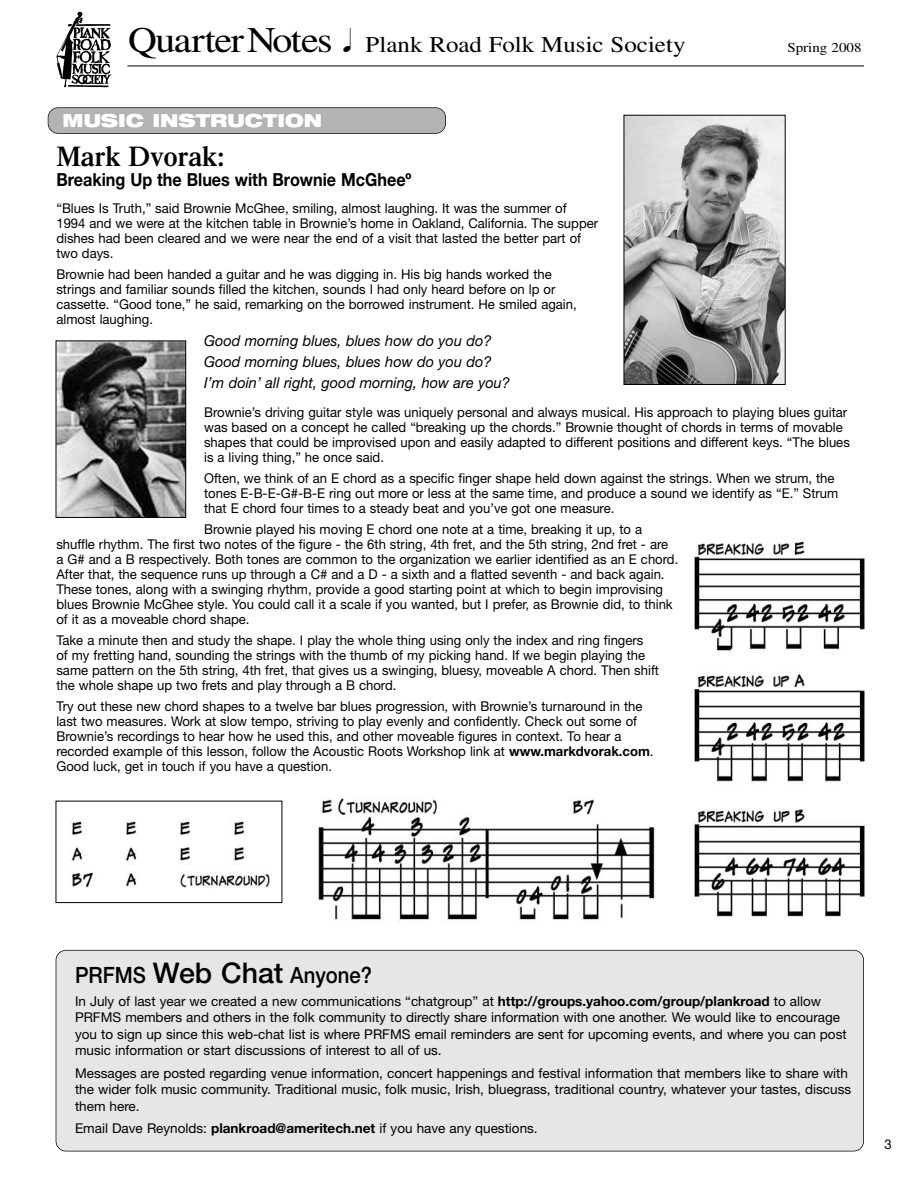
<style>
.page{position:relative;width:918px;height:1188px;background:#fff}
.page>*{position:absolute;margin:0;border:0;box-sizing:border-box;transform-origin:0 0}
.t1{font:600 28.5px "Times";color:#000}
.t2{font:22.5px "Times";color:#000;scale:1.11 1}
.t3{font:500 22.5px "Helvetica Neue";color:#000;scale:.9 1}
.t4{font:700 18px "Helvetica Neue";color:#000;scale:.9 1}
.t5{font:900 expanded 18px "Helvetica Neue";color:#fff}
.t6{font:italic 15px/21px "Helvetica Neue";color:#000}
.t7{font:13.5px/15px "Helvetica Neue";color:#000}
.t8{font:13.5px "Times";color:#000;scale:1.11 1}
.s1{font-size:36px}
.s2{font-weight:700}
.s3{font-size:28.5px}
</style>
<div class="page">
<img style="left:57px;top:11px;width:54px;height:77px">
<hr style="left:127px;top:66px;width:737px;height:1px;background:#000">
<div style="left:48px;top:108px;width:397px;height:25px;background:#b3b3b3;border-radius:10px"></div>
<div style="left:48px;top:107px;width:398px;height:27px;border:2px solid #000;border-radius:10px"></div>
<div style="left:56px;top:951px;width:807px;height:200px;background:#e6e6e6;border-radius:10px"></div>
<div style="left:56px;top:950px;width:808px;height:201px;border:2px solid #000;border-radius:10px"></div>
<img style="left:58px;top:342px;width:126px;height:174px">
<div style="left:56px;top:340px;width:130px;height:178px;border:1px solid #000"></div>
<img style="left:71px;top:819px;width:199px;height:69px">
<div style="left:56px;top:801px;width:226px;height:102px;border:1px solid #000"></div>
<img style="left:318px;top:797px;width:337px;height:127px">
<img style="left:694px;top:541px;width:171px;height:377px">
<img style="left:626px;top:117px;width:158px;height:266px">
<div style="left:624px;top:115px;width:162px;height:270px;border:1px solid #000"></div>
<h2 class="t2" style="left:128px;top:37px;width:504px"><span class="s1">QuarterNotes</span> Plank Road Folk Music Society</h2>
<h3 class="t5" style="left:63px;top:113px;width:261px">MUSIC INSTRUCTION</h3>
<p class="t8" style="left:787px;top:43px;width:68px">Spring 2008</p>
<h1 class="t1" style="left:56px;top:146px;width:170px">Mark Dvorak:</h1>
<h3 class="t4" style="left:56px;top:173px;width:396px">Breaking Up the Blues with Brownie McGheeº</h3>
<p class="t7" style="left:56px;top:202px;width:543px">“Blues Is Truth,” said Brownie McGhee, smiling, almost laughing. It was the summer of 1994 and we were at the kitchen table in Brownie’s home in Oakland, California. The supper dishes had been cleared and we were near the end of a visit that lasted the better part of two days.</p>
<p class="t7" style="left:56px;top:268px;width:522px">Brownie had been handed a guitar and he was digging in. His big hands worked the strings and familiar sounds filled the kitchen, sounds I had only heard before on lp or cassette. “Good tone,” he said, remarking on the borrowed instrument. He smiled again, almost laughing.</p>
<p class="t6" style="left:204px;top:332px;width:307px">Good morning blues, blues how do you do?<br>Good morning blues, blues how do you do?<br>I’m doin’ all right, good morning, how are you?</p>
<p class="t7" style="left:204px;top:406px;width:647px">Brownie’s driving guitar style was uniquely personal and always musical. His approach to playing blues guitar was based on a concept he called “breaking up the chords.” Brownie thought of chords in terms of movable shapes that could be improvised upon and easily adapted to different positions and different keys. “The blues is a living thing,” he once said.</p>
<p class="t7" style="left:204px;top:472px;width:636px">Often, we think of an E chord as a specific finger shape held down against the strings. When we strum, the tones E-B-E-G#-B-E ring out more or less at the same time, and produce a sound we identify as “E.” Strum that E chord four times to a steady beat and you’ve got one measure.</p>
<p class="t7" style="left:56px;top:523px;width:623px;text-indent:148px">Brownie played his moving E chord one note at a time, breaking it up, to a shuffle rhythm. The first two notes of the figure - the 6th string, 4th fret, and the 5th string, 2nd fret - are a G# and a B respectively. Both tones are common to the organization we earlier identified as an E chord.<br>After that, the sequence runs up through a C# and a D - a sixth and a flatted seventh - and back again.<br>These tones, along with a swinging rhythm, provide a good starting point at which to begin improvising blues Brownie McGhee style. You could call it a scale if you wanted, but I prefer, as Brownie did, to think of it as a moveable chord shape.</p>
<p class="t7" style="left:56px;top:634px;width:604px">Take a minute then and study the shape. I play the whole thing using only the index and ring fingers<br>of my fretting hand, sounding the strings with the thumb of my picking hand. If we begin playing the same pattern on the 5th string, 4th fret, that gives us a swinging, bluesy, moveable A chord. Then shift the whole shape up two frets and play through a B chord.</p>
<p class="t7" style="left:56px;top:700px;width:599px">Try out these new chord shapes to a twelve bar blues progression, with Brownie’s turnaround in the last two measures. Work at slow tempo, striving to play evenly and confidently. Check out some of Brownie’s recordings to hear how he used this, and other moveable figures in context. To hear a recorded example of this lesson, follow the Acoustic Roots Workshop link at <span class="s2">www.markdvorak.com</span>.<br>Good luck, get in touch if you have a question.</p>
<h2 class="t3" style="left:75px;top:967px;width:332px">PRFMS <span class="s3">Web Chat</span> Anyone?</h2>
<p class="t7" style="left:75px;top:994px;width:773px;line-height:16.5px">In July of last year we created a new communications “chatgroup” at <span class="s2">http://groups.yahoo.com/group/plankroad</span> to allow PRFMS members and others in the folk community to directly share information with one another. We would like to encourage you to sign up since this web-chat list is where PRFMS email reminders are sent for upcoming events, and where you can post music information or start discussions of interest to all of us.</p>
<p class="t7" style="left:75px;top:1066px;width:778px;line-height:16.5px">Messages are posted regarding venue information, concert happenings and festival information that members like to share with the wider folk music community. Traditional music, folk music, Irish, bluegrass, traditional country, whatever your tastes, discuss them here.</p>
<p class="t7" style="left:75px;top:1122px;width:464px">Email Dave Reynolds: <span class="s2">plankroad@ameritech.net</span> if you have any questions.</p>
<p class="t7" style="left:884px;top:1138px;width:9px">3</p>
</div>
